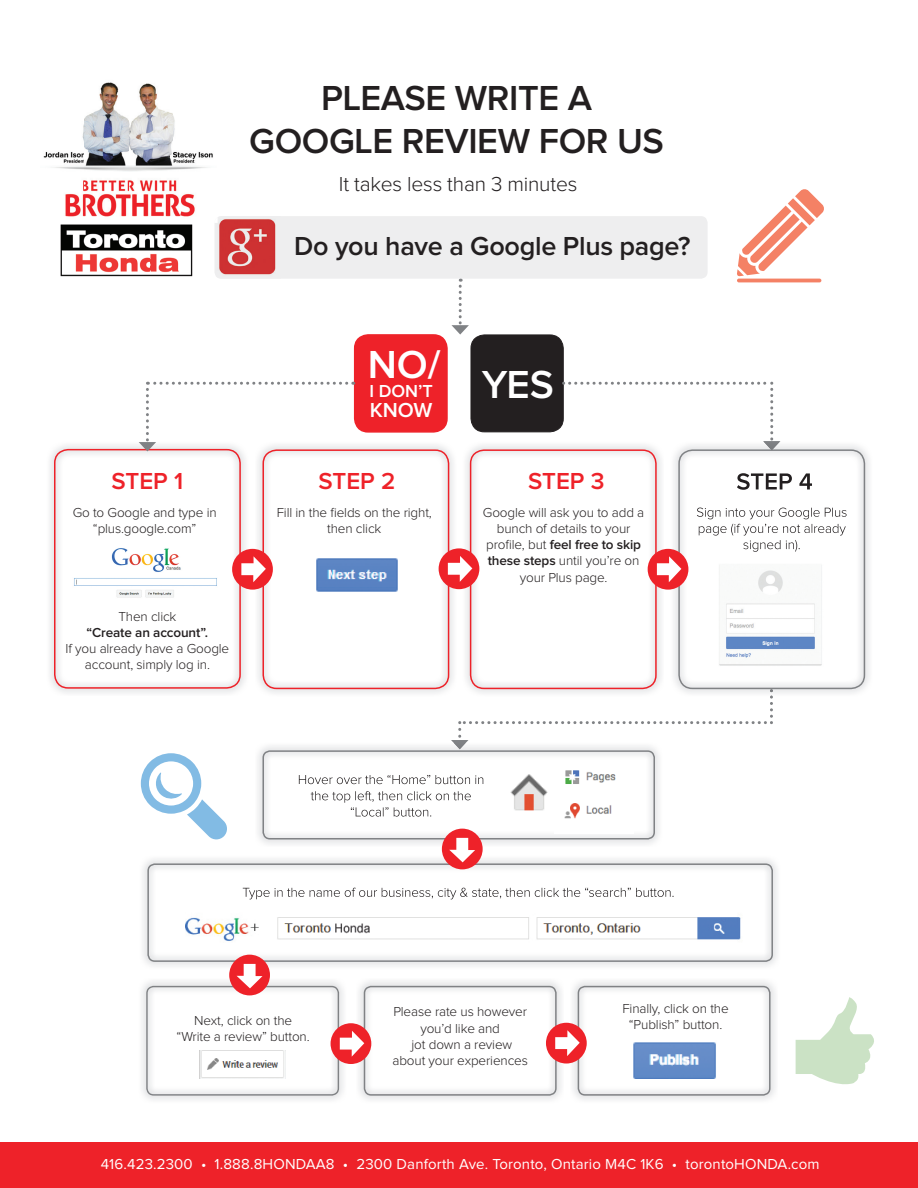
<style>
.page{position:relative;width:918px;height:1188px;background:#fff}
.page>*{position:absolute;margin:0;border:0;box-sizing:border-box;transform-origin:0 0}
.t1{font:600 40.5px "Proxima Nova";color:#fff}
.t2{font:600 36px/43.2px "Proxima Nova";letter-spacing:-.01em;color:#231f20;text-align:center}
.t3{font:600 27px "Proxima Nova";letter-spacing:-.01em;color:#231f20}
.t4{font:600 24px "Proxima Nova";color:#ee2229}
.t5{font:300 21px "Proxima Nova";letter-spacing:-.01em;color:#231f20}
.t6{font:600 21px "Proxima Nova";color:#fff}
.t7{font:600 18px "Proxima Nova";color:#fff}
.t8{font:15px "Proxima Nova";letter-spacing:.01em;color:#fff}
.t9{font:300 13.5px/16.2px "Proxima Nova";letter-spacing:-.01em;color:#231f20;text-align:center}
.t10{font:600 13.5px "Proxima Nova";letter-spacing:-.01em;color:#231f20}
.s1{font-weight:600}
</style>
<div class="page">
<div style="left:215px;top:216px;width:493px;height:63px;background:#eeeeef;border-radius:7px"></div>
<img style="left:463px;top:445px;width:201px;height:244px">
<div style="left:470px;top:449px;width:187px;height:240px;border:2px solid #ee2229;border-radius:14px"></div>
<div style="left:471px;top:335px;width:92px;height:97px;background:#231f20;border-radius:14px"></div>
<div style="left:471px;top:335px;width:93px;height:97px;border:1px solid #231f20;border-radius:14px"></div>
<div style="left:355px;top:335px;width:92px;height:97px;background:#ee2229;border-radius:14px"></div>
<div style="left:354px;top:334px;width:94px;height:99px;border:2px solid #ee2229;border-radius:14px"></div>
<img style="left:257px;top:445px;width:200px;height:248px">
<div style="left:262px;top:449px;width:187px;height:240px;border:2px solid #ee2229;border-radius:14px"></div>
<img style="left:50px;top:445px;width:198px;height:248px">
<div style="left:54px;top:449px;width:187px;height:240px;border:2px solid #ee2229;border-radius:14px"></div>
<svg style="left:562px;top:382px;width:218px;height:68px"></svg>
<svg style="left:139px;top:382px;width:208px;height:69px"></svg>
<div style="left:232px;top:549px;width:41px;height:41px;background:#ee2229;border-radius:50%"></div>
<svg style="left:241px;top:556px;width:25px;height:26px"></svg>
<div style="left:439px;top:548px;width:40px;height:41px;background:#ee2229;border-radius:50%"></div>
<svg style="left:448px;top:556px;width:24px;height:26px"></svg>
<img style="left:671px;top:442px;width:198px;height:251px">
<img style="left:764px;top:442px;width:16px;height:7px">
<img style="left:737px;top:473px;width:75px;height:17px">
<img style="left:697px;top:508px;width:150px;height:11px">
<img style="left:699px;top:524px;width:147px;height:12px">
<img style="left:743px;top:540px;width:57px;height:12px">
<div style="left:678px;top:449px;width:187px;height:240px;border:2px solid #808285;border-radius:14px"></div>
<div style="left:648px;top:549px;width:40px;height:41px;background:#ee2229;border-radius:50%"></div>
<svg style="left:657px;top:556px;width:24px;height:26px"></svg>
<img style="left:68px;top:544px;width:156px;height:59px">
<img style="left:216px;top:219px;width:60px;height:59px">
<img style="left:719px;top:562px;width:105px;height:105px">
<img style="left:258px;top:746px;width:401px;height:99px">
<svg style="left:451px;top:689px;width:322px;height:60px"></svg>
<img style="left:299px;top:775px;width:184px;height:9px">
<img style="left:311px;top:791px;width:160px;height:12px">
<img style="left:351px;top:807px;width:80px;height:10px">
<div style="left:262px;top:750px;width:393px;height:90px;border:2px solid #808285;border-radius:7px"></div>
<img style="left:555px;top:766px;width:78px;height:67px">
<img style="left:507px;top:773px;width:42px;height:41px">
<img style="left:143px;top:857px;width:634px;height:109px">
<img style="left:243px;top:888px;width:431px;height:11px">
<div style="left:147px;top:863px;width:626px;height:99px;border:2px solid #808285;border-radius:7px"></div>
<div style="left:442px;top:829px;width:41px;height:40px;background:#ee2229;border-radius:50%"></div>
<svg style="left:449px;top:838px;width:26px;height:24px"></svg>
<img style="left:174px;top:908px;width:576px;height:38px">
<div style="left:229px;top:955px;width:41px;height:40px;background:#ee2229;border-radius:50%"></div>
<img style="left:363px;top:981px;width:201px;height:119px">
<div style="left:364px;top:986px;width:193px;height:110px;border:2px solid #808285;border-radius:7px"></div>
<img style="left:571px;top:981px;width:204px;height:119px">
<div style="left:578px;top:986px;width:193px;height:110px;border:2px solid #808285;border-radius:7px"></div>
<div style="left:331px;top:1023px;width:40px;height:41px;background:#ee2229;border-radius:50%"></div>
<svg style="left:146px;top:964px;width:218px;height:132px"></svg>
<img style="left:314px;top:556px;width:86px;height:37px">
<img style="left:200px;top:1050px;width:85px;height:28px">
<div style="left:546px;top:1023px;width:41px;height:41px;background:#ee2229;border-radius:50%"></div>
<svg style="left:555px;top:1030px;width:25px;height:26px"></svg>
<div style="left:0;top:1142px;width:918px;height:46px;background:#ee2229"></div>
<img style="left:631px;top:1040px;width:86px;height:38px">
<img style="left:43px;top:82px;width:170px;height:89px">
<img style="left:65px;top:180px;width:20px;height:37px">
<img style="left:85px;top:180px;width:88px;height:37px">
<img style="left:173px;top:180px;width:22px;height:37px">
<img style="left:60px;top:224px;width:133px;height:53px">
<svg style="left:141px;top:753px;width:86px;height:86px"></svg>
<svg style="left:737px;top:189px;width:87px;height:87px"></svg>
<hr style="left:737px;top:279px;width:84px;height:3px;background:#f48165;border-radius:2px">
<svg style="left:796px;top:997px;width:78px;height:88px"></svg>
<svg style="left:451px;top:279px;width:18px;height:56px"></svg>
<h2 class="t2" style="left:249px;top:78px;width:416px">PLEASE WRITE A<br>GOOGLE REVIEW FOR US</h2>
<h3 class="t5" style="left:339px;top:174px;width:240px">It takes less than 3 minutes</h3>
<h3 class="t3" style="left:294px;top:233px;width:398px">Do you have a Google Plus page?</h3>
<h3 class="t4" style="left:112px;top:471px;width:73px">STEP 1</h3>
<p class="t9" style="left:73px;top:505px;width:146px">Go to Google and type in “plus.google.com”</p>
<p class="t9" style="left:118px;top:609px;width:60px">Then click</p>
<p class="t10" style="left:87px;top:626px;width:123px">“Create an account”.</p>
<p class="t9" style="left:66px;top:641px;width:165px">If you already have a Google account, simply log in.</p>
<h1 class="t1" style="left:368px;top:346px;width:74px">NO/</h1>
<h3 class="t7" style="left:369px;top:383px;width:65px">I DON’T</h3>
<h3 class="t6" style="left:370px;top:400px;width:64px">KNOW</h3>
<h3 class="t4" style="left:319px;top:471px;width:78px">STEP 2</h3>
<p class="t9" style="left:277px;top:505px;width:157px">Fill in the fields on the right, then click</p>
<h1 class="t1" style="left:482px;top:366px;width:74px">YES</h1>
<h3 class="t4" style="left:528px;top:471px;width:78px">STEP 3</h3>
<p class="t9" style="left:483px;top:505px;width:163px">Google will ask you to add a bunch of details to your profile, but <span class="s1">feel free to skip these steps</span> until you’re on your Plus page.</p>
<p class="t9" style="left:177px;top:1013px;width:135px">Next, click on the “Write a review” button.</p>
<p class="t9" style="left:392px;top:1004px;width:137px">Please rate us however you’d like and<br>jot down a review about your experiences</p>
<p class="t9" style="left:622px;top:1001px;width:108px">Finally, click on the “Publish” button.</p>
<p class="t8" style="left:101px;top:1157px;width:720px">416.423.2300 • 1.888.8HONDAA8 • 2300 Danforth Ave. Toronto, Ontario M4C 1K6 • torontoHONDA.com</p>
</div>
